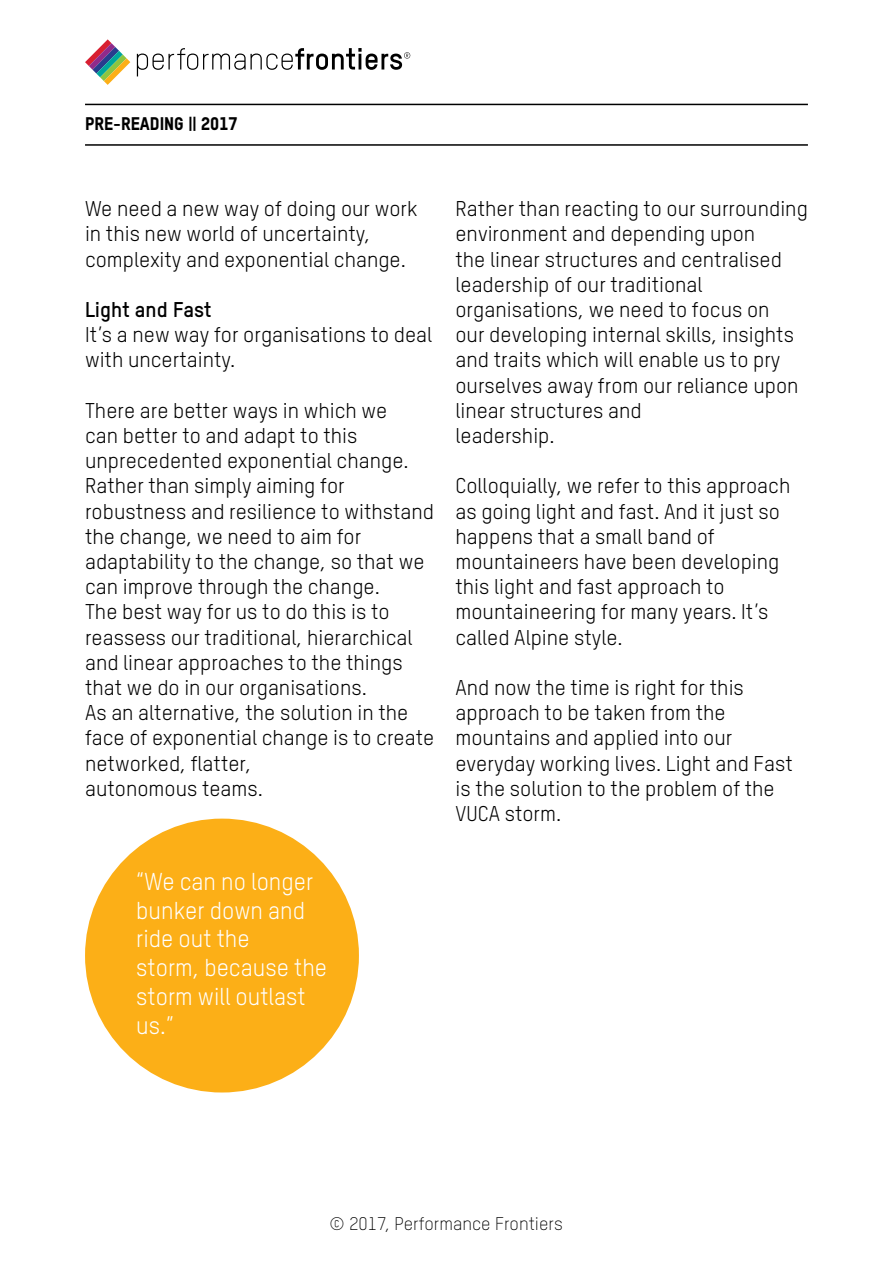
<style>
.page{position:relative;width:893px;height:1263px;background:#fff}
.page>*{position:absolute;margin:0;border:0;box-sizing:border-box;transform-origin:0 0}
.t1{font:24px/28.8px "TSTAR";color:#fff;scale:.96 1}
.t2{font:21px/25.2px "TSTAR";color:#000}
.t3{font:700 21px "TSTAR";color:#000}
.t4{font:300 18px "TSTAR";color:#000}
.t5{font:800 18px "TSTAR";color:#000}
</style>
<div class="page">
<svg style="left:85px;top:39px;width:45px;height:46px"></svg>
<svg style="left:137px;top:48px;width:273px;height:28px"></svg>
<hr style="left:85px;top:104px;width:723px;height:1px;background:#000">
<hr style="left:85px;top:144px;width:723px;height:2px;background:#000">
<div style="left:88px;top:822px;width:268px;height:267px;background:#fcaf17;border-radius:50%"></div>
<div style="left:85px;top:819px;width:274px;height:273px;border:6px solid #fcaf17;border-radius:50%"></div>
<p class="t5" style="left:85px;top:112px;width:154px">PRE-READING || 2017</p>
<p class="t2" style="left:85px;top:196px;width:334px">We need a new way of doing our work in this new world of uncertainty, complexity and exponential change.</p>
<p class="t3" style="left:85px;top:297px;width:128px">Light and Fast</p>
<p class="t2" style="left:85px;top:322px;width:349px">It’s a new way for organisations to deal with uncertainty.</p>
<p class="t2" style="left:85px;top:397px;width:351px">There are better ways in which we<br>can better to and adapt to this unprecedented exponential change.<br>Rather than simply aiming for robustness and resilience to withstand the change, we need to aim for adaptability to the change, so that we can improve through the change.<br>The best way for us to do this is to reassess our traditional, hierarchical and linear approaches to the things that we do in our organisations.<br>As an alternative, the solution in the face of exponential change is to create networked, flatter,<br>autonomous teams.</p>
<p class="t1" style="left:136px;top:867px;width:200px">“We can no longer bunker down and ride out the<br>storm, because the storm will outlast us.”</p>
<p class="t2" style="left:455px;top:196px;width:354px">Rather than reacting to our surrounding environment and depending upon<br>the linear structures and centralised leadership of our traditional organisations, we need to focus on<br>our developing internal skills, insights and traits which will enable us to pry ourselves away from our reliance upon linear structures and<br>leadership.</p>
<p class="t2" style="left:455px;top:473px;width:336px">Colloquially, we refer to this approach as going light and fast. And it just so happens that a small band of mountaineers have been developing this light and fast approach to mountaineering for many years. It’s called Alpine style.</p>
<p class="t2" style="left:455px;top:675px;width:339px">And now the time is right for this approach to be taken from the mountains and applied into our everyday working lives. Light and Fast is the solution to the problem of the<br>VUCA storm.</p>
<p class="t4" style="left:329px;top:1213px;width:235px">© 2017, Performance Frontiers</p>
</div>
